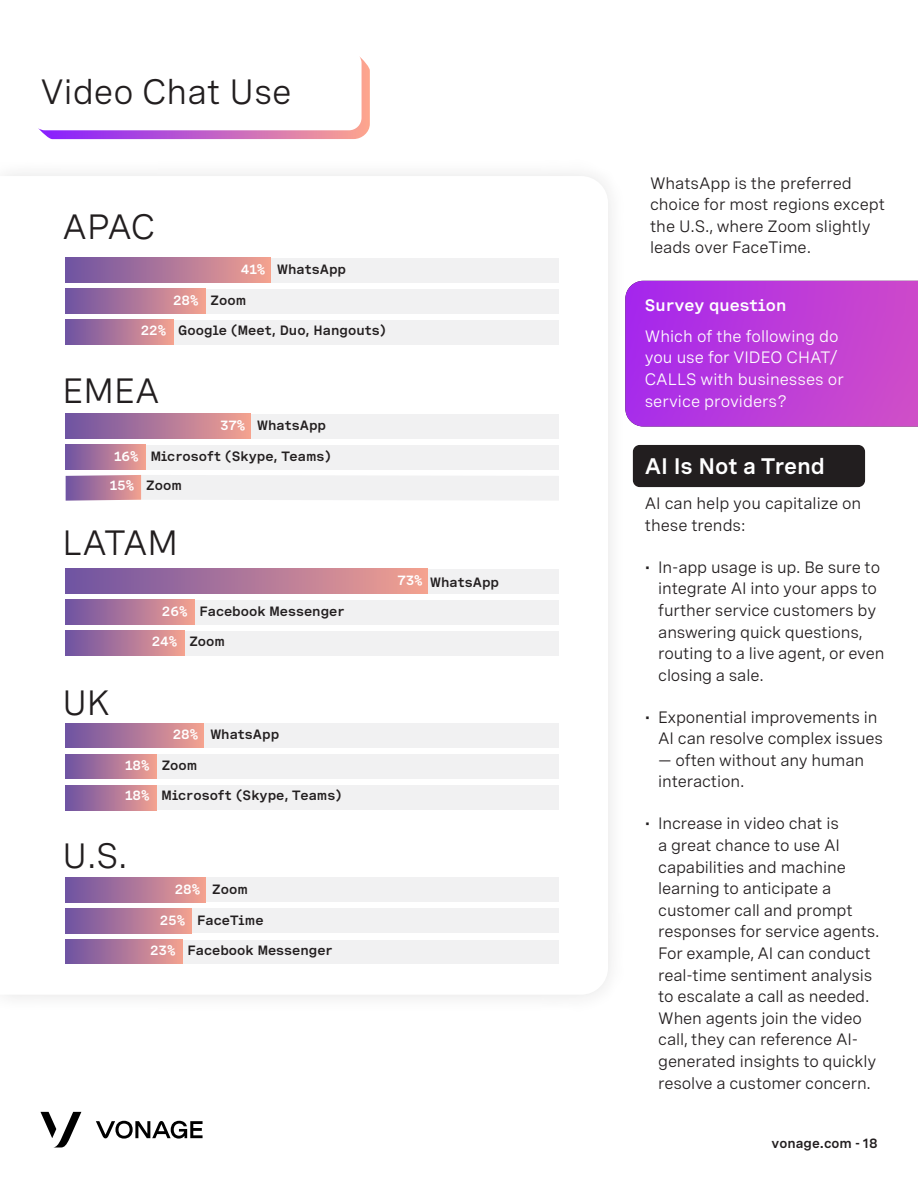
<style>
.page{position:relative;width:918px;height:1188px;background:#fff}
.page>*{position:absolute;margin:0;border:0;box-sizing:border-box;transform-origin:0 0}
.t1{font:35.1px "Spezia";color:#221e1f}
.t2{font:600 22.5px "Spezia";color:#fff}
.P_Sidebar{font:16.5px/21.6px "Spezia";letter-spacing:-.01em;color:#221e1f}
.t3{font:16.5px/21.6px "Spezia";color:#fff}
.t4{font:600 16.5px "Spezia Semi Mono";color:#fff}
.t5{font:600 13.5px/29.2px "Spezia Semi Mono";color:#231f20}
.t6{font:600 13.5px "Spezia";color:#221e1f}
.s1{color:#fff}
</style>
<div class="page">
<div style="left:633px;top:445px;width:232px;height:42px;background:#221e1f;border-radius:7px"></div>
<svg style="left:38px;top:56px;width:332px;height:83px"></svg>
<svg style="left:65px;top:257px;width:363px;height:707px"></svg>
<svg style="left:40px;top:1112px;width:41px;height:36px"></svg>
<svg style="left:96px;top:1121px;width:107px;height:18px"></svg>
<svg style="left:625px;top:281px;width:293px;height:146px;background:#ba3bd9"></svg>
<div style="left:270px;top:258px;width:289px;height:24px;background:#f1f1f2"></div>
<div style="left:66px;top:258px;width:204px;height:24px;background:linear-gradient(to right,#6d51a3,#f19f91)"></div>
<div style="left:205px;top:289px;width:354px;height:25px;background:#f1f1f2"></div>
<div style="left:66px;top:289px;width:139px;height:25px;background:linear-gradient(to right,#6d51a3,#f19f91)"></div>
<div style="left:173px;top:320px;width:386px;height:25px;background:#f1f1f2"></div>
<div style="left:66px;top:320px;width:107px;height:25px;background:linear-gradient(to right,#6e51a3,#f19f91)"></div>
<div style="left:250px;top:414px;width:309px;height:24px;background:#f1f1f2"></div>
<div style="left:66px;top:414px;width:184px;height:24px;background:linear-gradient(to right,#6d51a3,#f19f91)"></div>
<div style="left:145px;top:445px;width:414px;height:25px;background:#f1f1f2"></div>
<div style="left:66px;top:445px;width:79px;height:25px;background:linear-gradient(to right,#6e51a3,#f09e91)"></div>
<svg style="left:66px;top:475px;width:362px;height:26px"></svg>
<div style="left:428px;top:569px;width:131px;height:24px;background:#f1f1f2"></div>
<div style="left:66px;top:569px;width:362px;height:24px;background:linear-gradient(to right,#6d51a3,#f29f91)"></div>
<div style="left:194px;top:600px;width:365px;height:24px;background:#f1f1f2"></div>
<div style="left:66px;top:600px;width:128px;height:24px;background:linear-gradient(to right,#6e51a3,#f09e91)"></div>
<div style="left:184px;top:631px;width:375px;height:25px;background:#f1f1f2"></div>
<div style="left:66px;top:631px;width:118px;height:25px;background:linear-gradient(to right,#6d51a3,#f09e91)"></div>
<div style="left:203px;top:723px;width:356px;height:25px;background:#f1f1f2"></div>
<div style="left:66px;top:723px;width:137px;height:25px;background:linear-gradient(to right,#6d51a3,#f19f91)"></div>
<div style="left:156px;top:754px;width:403px;height:25px;background:#f1f1f2"></div>
<div style="left:66px;top:754px;width:90px;height:25px;background:linear-gradient(to right,#6e51a3,#ef9e91)"></div>
<div style="left:156px;top:785px;width:403px;height:25px;background:#f1f1f2"></div>
<div style="left:66px;top:785px;width:90px;height:25px;background:linear-gradient(to right,#6e51a3,#ef9e91)"></div>
<div style="left:205px;top:877px;width:354px;height:25px;background:#f1f1f2"></div>
<div style="left:66px;top:877px;width:139px;height:25px;background:linear-gradient(to right,#6d51a3,#f19f91)"></div>
<div style="left:192px;top:909px;width:367px;height:24px;background:#f1f1f2"></div>
<div style="left:66px;top:909px;width:126px;height:24px;background:linear-gradient(to right,#6e51a3,#f09f91)"></div>
<div style="left:182px;top:940px;width:377px;height:23px;background:#f1f1f2"></div>
<div style="left:66px;top:940px;width:116px;height:23px;background:linear-gradient(to right,#6d51a3,#f09e91)"></div>
<p class="t1" style="left:40px;top:65px;width:253px">Video Chat Use</p>
<p class="t5" style="left:132px;top:81px;width:98px"><span class="s1">20%</span> YouTube</p>
<p class="t1" style="left:63px;top:201px;width:94px">APAC</p>
<p class="t5" style="left:241px;top:253px;width:107px"><span class="s1">41%</span> WhatsApp</p>
<p class="t5" style="left:173px;top:284px;width:75px"><span class="s1">28%</span> Zoom</p>
<p class="t5" style="left:141px;top:315px;width:247px"><span class="s1">22%</span> Google (Meet, Duo, Hangouts)</p>
<p class="t1" style="left:63px;top:364px;width:99px">EMEA</p>
<p class="t5" style="left:220px;top:409px;width:107px"><span class="s1">37%</span> WhatsApp</p>
<p class="t5" style="left:110px;top:440px;width:223px;text-indent:4px"><span class="s1">16%</span> Microsoft (Skype, Teams)<br><span class="s1">15%</span> Zoom</p>
<p class="t1" style="left:63px;top:516px;width:117px">LATAM</p>
<p class="t5" style="left:162px;top:595px;width:184px"><span class="s1">26%</span> Facebook Messenger</p>
<p class="t5" style="left:152px;top:626px;width:75px"><span class="s1">24%</span> Zoom</p>
<p class="t5" style="left:398px;top:567px;width:103px"><sup>73%</sup> WhatsApp</p>
<p class="t1" style="left:63px;top:676px;width:49px">UK</p>
<p class="t5" style="left:173px;top:719px;width:108px"><span class="s1">28%</span> WhatsApp</p>
<p class="t5" style="left:125px;top:750px;width:73px"><span class="s1">18%</span> Zoom</p>
<p class="t5" style="left:125px;top:780px;width:218px"><span class="s1">18%</span> Microsoft (Skype, Teams)</p>
<p class="t1" style="left:63px;top:830px;width:67px">U.S.</p>
<p class="t5" style="left:175px;top:873px;width:75px"><span class="s1">28%</span> Zoom</p>
<p class="t5" style="left:160px;top:904px;width:105px"><span class="s1">25%</span> FaceTime</p>
<p class="t5" style="left:150px;top:934px;width:184px"><span class="s1">23%</span> Facebook Messenger</p>
<p class="P_Sidebar" style="left:650px;top:171px;width:237px">WhatsApp is the preferred choice for most regions except the U.S., where Zoom slightly leads over FaceTime.</p>
<p class="t4" style="left:645px;top:293px;width:143px">Survey question</p>
<p class="t3" style="left:645px;top:324px;width:201px">Which of the following do you use for VIDEO CHAT/<br>CALLS with businesses or service providers?</p>
<p class="t2" style="left:645px;top:449px;width:182px">AI Is Not a Trend</p>
<p class="P_Sidebar" style="left:645px;top:492px;width:218px">AI can help you capitalize on these trends:</p>
<p class="P_Sidebar" style="left:658px;top:555px;width:228px;text-indent:-14px">• In-app usage is up. Be sure to integrate AI into your apps to further service customers by answering quick questions, routing to a live agent, or even closing a sale.</p>
<p class="P_Sidebar" style="left:658px;top:705px;width:226px;text-indent:-14px">• Exponential improvements in<br>AI can resolve complex issues</p>
<p class="P_Sidebar" style="left:658px;top:748px;width:208px">— often without any human interaction.</p>
<p class="P_Sidebar" style="left:658px;top:812px;width:223px;text-indent:-14px">• Increase in video chat is<br>a great chance to use AI capabilities and machine learning to anticipate a customer call and prompt responses for service agents.<br>For example, AI can conduct real-time sentiment analysis to escalate a call as needed.<br>When agents join the video call, they can reference AI&shy;generated insights to quickly resolve a customer concern.</p>
<p class="t6" style="left:772px;top:1133px;width:107px">vonage.com - 18</p>
</div>
